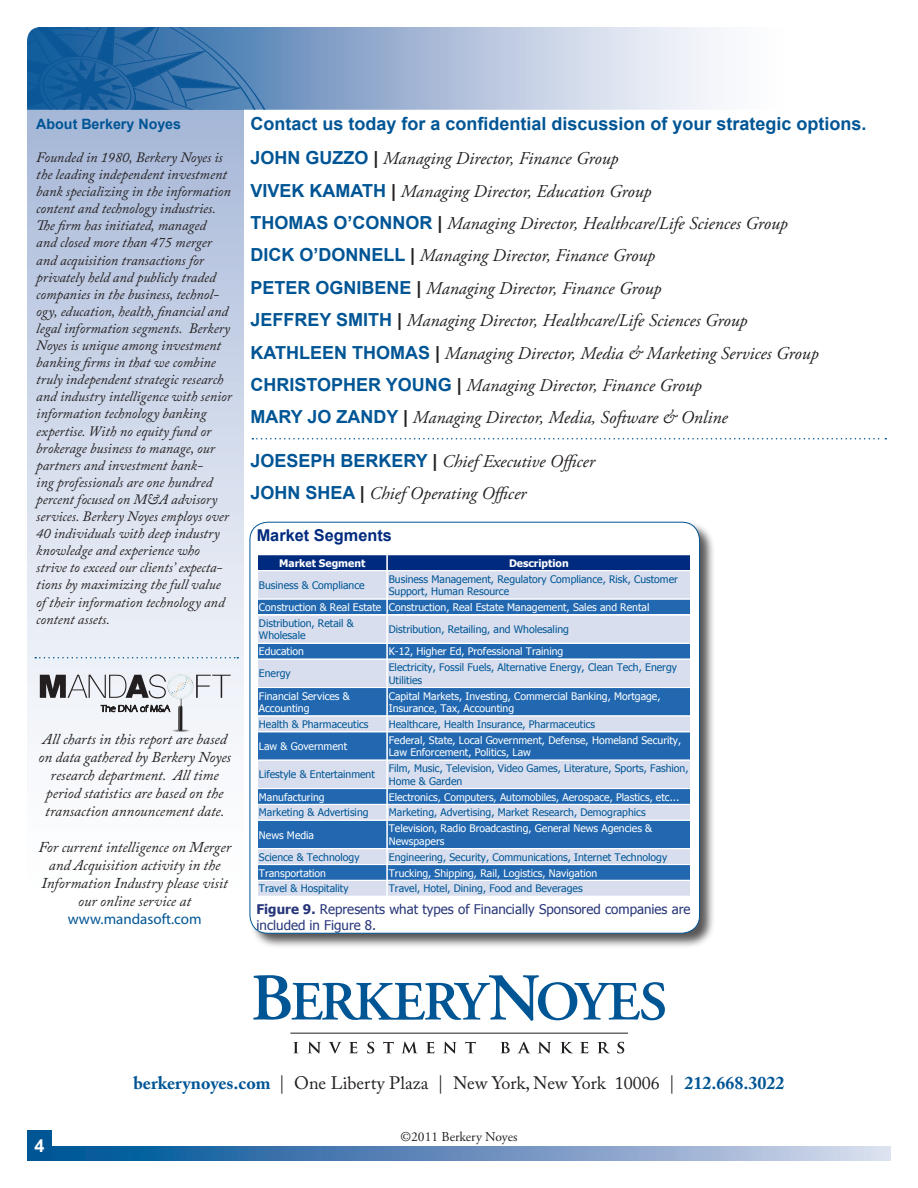
<style>
.page{position:relative;width:918px;height:1188px;background:#fff}
.page>*{position:absolute;margin:0;border:0;box-sizing:border-box;transform-origin:0 0}
.t1{font:italic 18px "Adobe Garamond Pro";color:#231f20}
.t2{font:18px "Adobe Caslon Pro";color:#231f20}
.t3{font:700 18px "Arial";color:#005595}
.t4{font:700 18px "Arial";color:#fff}
.t5{font:700 16.35px "Arial";color:#002a7e}
.t6{font:italic 15px/18px "Adobe Caslon Pro";color:#231f20;text-align:center}
.t7{font:15px "Myriad Pro";color:#005595}
.t8{font:italic 14.25px/17.1px "Adobe Caslon Pro";color:#231f20}
.t9{font:700 14.25px "Arial";color:#005595}
.t10{font:13.5px "Adobe Garamond Pro";color:#231f20}
.t11{font:13.35px/15.9px "Tahoma";color:#27367a}
.t12{font:10.35px/12.5px "Tahoma";color:#005697}
.t13{font:10.35px/12.5px "Tahoma";color:#fff}
.t14{font:700 10.35px "Tahoma";letter-spacing:-.005em;color:#fff}
.s1{font-family:"Arial";font-weight:700;font-style:normal;color:#005595}
.s2{font-family:"Arial";font-weight:700;font-style:normal}
.s3{color:#005697}
.s4{font-weight:700}
.s5{font-weight:700;color:#005595}
</style>
<div class="page">
<div style="left:27px;top:110px;width:216px;height:807px;background:linear-gradient(to bottom,#aabad9,#fff)"></div>
<svg style="left:52px;top:1147px;width:838px;height:14px;background:#6892bf"></svg>
<svg style="left:289px;top:27px;width:430px;height:83px;background:#bbc8e0"></svg>
<svg style="left:27px;top:27px;width:262px;height:83px;background:#3370a8"></svg>
<div style="left:27px;top:1130px;width:25px;height:31px;background:#005595"></div>
<svg style="left:35px;top:657px;width:203px;height:1px"></svg>
<svg style="left:252px;top:438px;width:634px;height:2px"></svg>
<svg style="left:293px;top:1042px;width:6px;height:11px"></svg>
<svg style="left:308px;top:1042px;width:13px;height:11px"></svg>
<svg style="left:328px;top:1042px;width:14px;height:11px"></svg>
<svg style="left:349px;top:1042px;width:8px;height:11px"></svg>
<svg style="left:367px;top:1042px;width:7px;height:11px"></svg>
<svg style="left:383px;top:1042px;width:11px;height:11px"></svg>
<svg style="left:402px;top:1042px;width:15px;height:11px"></svg>
<svg style="left:426px;top:1042px;width:8px;height:11px"></svg>
<svg style="left:444px;top:1042px;width:13px;height:11px"></svg>
<svg style="left:465px;top:1042px;width:11px;height:11px"></svg>
<svg style="left:500px;top:1042px;width:10px;height:11px"></svg>
<svg style="left:518px;top:1042px;width:12px;height:11px"></svg>
<svg style="left:538px;top:1042px;width:13px;height:11px"></svg>
<svg style="left:560px;top:1042px;width:13px;height:11px"></svg>
<svg style="left:580px;top:1042px;width:8px;height:11px"></svg>
<svg style="left:597px;top:1042px;width:13px;height:11px"></svg>
<svg style="left:617px;top:1042px;width:7px;height:11px"></svg>
<hr style="left:290px;top:1033px;width:338px;height:1px;background:#231f20">
<svg style="left:253px;top:975px;width:412px;height:46px"></svg>
<svg style="left:215px;top:675px;width:16px;height:23px"></svg>
<svg style="left:40px;top:674px;width:107px;height:24px"></svg>
<svg style="left:101px;top:705px;width:60px;height:17px"></svg>
<img style="left:147px;top:671px;width:68px;height:49px">
<img style="left:161px;top:715px;width:39px;height:19px">
<img style="left:154px;top:671px;width:47px;height:44px">
<div style="left:249px;top:521px;width:467px;height:428px;background:#231f20;opacity:.75"></div>
<div style="left:250px;top:522px;width:450px;height:411px;background:#fff;border-radius:18px"></div>
<svg style="left:258px;top:555px;width:432px;height:341px;background:#86a7d0"></svg>
<p class="t9" style="left:36px;top:114px;width:146px">About Berkery Noyes</p>
<p class="t8" style="left:36px;top:148px;width:192px">Founded in 1980, Berkery Noyes is the leading independent investment</p>
<p class="t8" style="left:36px;top:183px;width:197px">bank specializing in the information content and technology industries.<br>The firm has initiated, managed<br>and closed more than 475 merger and acquisition transactions for privately held and publicly traded companies in the business, technol&shy;ogy, education, health, financial and legal information segments. Berkery Noyes is unique among investment banking firms in that we combine truly independent strategic research and industry intelligence with senior information technology banking expertise. With no equity fund or brokerage business to manage, our partners and investment bank-<br>ing professionals are one hundred percent focused on M&amp;A advisory services. Berkery Noyes employs over 40 individuals with deep industry knowledge and experience who strive to exceed our clients’ expecta&shy;tions by maximizing the full value of their information technology and content assets.</p>
<p class="t3" style="left:250px;top:112px;width:618px">Contact us today for a confidential discussion of your strategic options.</p>
<p class="t1" style="left:250px;top:148px;width:370px"><span class="s1">JOHN GUZZO</span> <span class="s2">|</span> Managing Director, Finance Group</p>
<p class="t1" style="left:250px;top:180px;width:403px"><span class="s1">VIVEK KAMATH</span> <span class="s2">|</span> Managing Director, Education Group</p>
<p class="t1" style="left:250px;top:213px;width:539px"><span class="s1">THOMAS O’CONNOR</span> <span class="s2">|</span> Managing Director, Healthcare/Life Sciences Group</p>
<p class="t1" style="left:250px;top:245px;width:406px"><span class="s1">DICK O’DONNELL</span> <span class="s2">|</span> Managing Director, Finance Group</p>
<p class="t1" style="left:250px;top:277px;width:413px"><span class="s1">PETER OGNIBENE</span> <span class="s2">|</span> Managing Director, Finance Group</p>
<p class="t1" style="left:250px;top:310px;width:499px"><span class="s1">JEFFREY SMITH</span> <span class="s2">|</span> Managing Director, Healthcare/Life Sciences Group</p>
<p class="t1" style="left:250px;top:342px;width:570px"><span class="s1">KATHLEEN THOMAS</span> <span class="s2">|</span> Managing Director, Media &amp; Marketing Services Group</p>
<p class="t1" style="left:250px;top:375px;width:453px"><span class="s1">CHRISTOPHER YOUNG</span> <span class="s2">|</span> Managing Director, Finance Group</p>
<p class="t1" style="left:250px;top:407px;width:479px"><span class="s1">MARY JO ZANDY</span> <span class="s2">|</span> Managing Director, Media, Software &amp; Online</p>
<p class="t1" style="left:250px;top:450px;width:346px"><span class="s1">JOESEPH BERKERY</span> <span class="s2">|</span> Chief Executive Officer</p>
<p class="t1" style="left:250px;top:483px;width:277px"><span class="s1">JOHN SHEA</span> <span class="s2">|</span> Chief Operating Officer</p>
<p class="t5" style="left:257px;top:525px;width:137px">Market Segments</p>
<p class="t14" style="left:279px;top:556px;width:88px">Market Segment</p>
<p class="t14" style="left:509px;top:556px;width:61px">Description</p>
<p class="t12" style="left:259px;top:578px;width:107px">Business &amp; Compliance</p>
<p class="t12" style="left:389px;top:572px;width:291px">Business Management, Regulatory Compliance, Risk, Customer<br>Support, Human Resource</p>
<p class="t13" style="left:259px;top:599px;width:392px;line-height:15.9px">Construction &amp; Real Estate Construction, Real Estate Management, Sales and Rental<br><span class="s3">Distribution, Retail &amp;</span></p>
<p class="t12" style="left:259px;top:629px;width:48px">Wholesale</p>
<p class="t12" style="left:389px;top:623px;width:182px">Distribution, Retailing, and Wholesaling</p>
<p class="t13" style="left:259px;top:645px;width:46px">Education</p>
<p class="t13" style="left:389px;top:645px;width:176px">K-12, Higher Ed, Professional Training</p>
<p class="t12" style="left:259px;top:667px;width:33px">Energy</p>
<p class="t12" style="left:389px;top:661px;width:290px">Electricity, Fossil Fuels, Alternative Energy, Clean Tech, Energy<br>Utilities</p>
<p class="t13" style="left:259px;top:689px;width:93px">Financial Services &amp;<br>Accounting</p>
<p class="t13" style="left:389px;top:689px;width:273px">Capital Markets, Investing, Commercial Banking, Mortgage,<br>Insurance, Tax, Accounting</p>
<p class="t12" style="left:259px;top:717px;width:111px">Health &amp; Pharmaceutics</p>
<p class="t12" style="left:389px;top:717px;width:208px">Healthcare, Health Insurance, Pharmaceutics</p>
<p class="t13" style="left:259px;top:740px;width:90px">Law &amp; Government</p>
<p class="t13" style="left:389px;top:733px;width:294px">Federal, State, Local Government, Defense, Homeland Security,<br>Law Enforcement, Politics, Law</p>
<p class="t12" style="left:259px;top:768px;width:117px">Lifestyle &amp; Entertainment</p>
<p class="t12" style="left:389px;top:762px;width:301px">Film, Music, Television, Video Games, Literature, Sports, Fashion,<br>Home &amp; Garden</p>
<p class="t13" style="left:259px;top:790px;width:67px">Manufacturing</p>
<p class="t13" style="left:389px;top:790px;width:292px">Electronics, Computers, Automobiles, Aerospace, Plastics, etc...</p>
<p class="t12" style="left:259px;top:806px;width:111px">Marketing &amp; Advertising</p>
<p class="t12" style="left:389px;top:806px;width:258px">Marketing, Advertising, Market Research, Demographics</p>
<p class="t13" style="left:259px;top:828px;width:57px">News Media</p>
<p class="t13" style="left:389px;top:822px;width:265px">Television, Radio Broadcasting, General News Agencies &amp;<br>Newspapers</p>
<p class="t12" style="left:259px;top:850px;width:102px">Science &amp; Technology</p>
<p class="t12" style="left:389px;top:850px;width:280px">Engineering, Security, Communications, Internet Technology</p>
<p class="t13" style="left:259px;top:866px;width:69px">Transportation</p>
<p class="t13" style="left:389px;top:866px;width:210px">Trucking, Shipping, Rail, Logistics, Navigation</p>
<p class="t12" style="left:259px;top:882px;width:91px">Travel &amp; Hospitality</p>
<p class="t12" style="left:389px;top:882px;width:195px">Travel, Hotel, Dining, Food and Beverages</p>
<p class="t6" style="left:38px;top:730px;width:194px">All charts in this report are based on data gathered by Berkery Noyes research department. All time period statistics are based on the transaction announcement date.</p>
<p class="t6" style="left:38px;top:838px;width:194px">For current intelligence on Merger and Acquisition activity in the<br>Information Industry please visit our online service at</p>
<p class="t7" style="left:68px;top:910px;width:135px">www.mandasoft.com</p>
<p class="t11" style="left:257px;top:900px;width:436px"><span class="s4">Figure 9.</span> Represents what types of Financially Sponsored companies are included in Figure 8.</p>
<p class="t4" style="left:34px;top:1134px;width:12px">4</p>
<p class="t2" style="left:134px;top:1073px;width:652px"><span class="s5">berkerynoyes.com</span> | One Liberty Plaza | New York, New York 10006 | <span class="s5">212.668.3022</span></p>
<p class="t10" style="left:401px;top:1129px;width:118px">©2011 Berkery Noyes</p>
</div>
